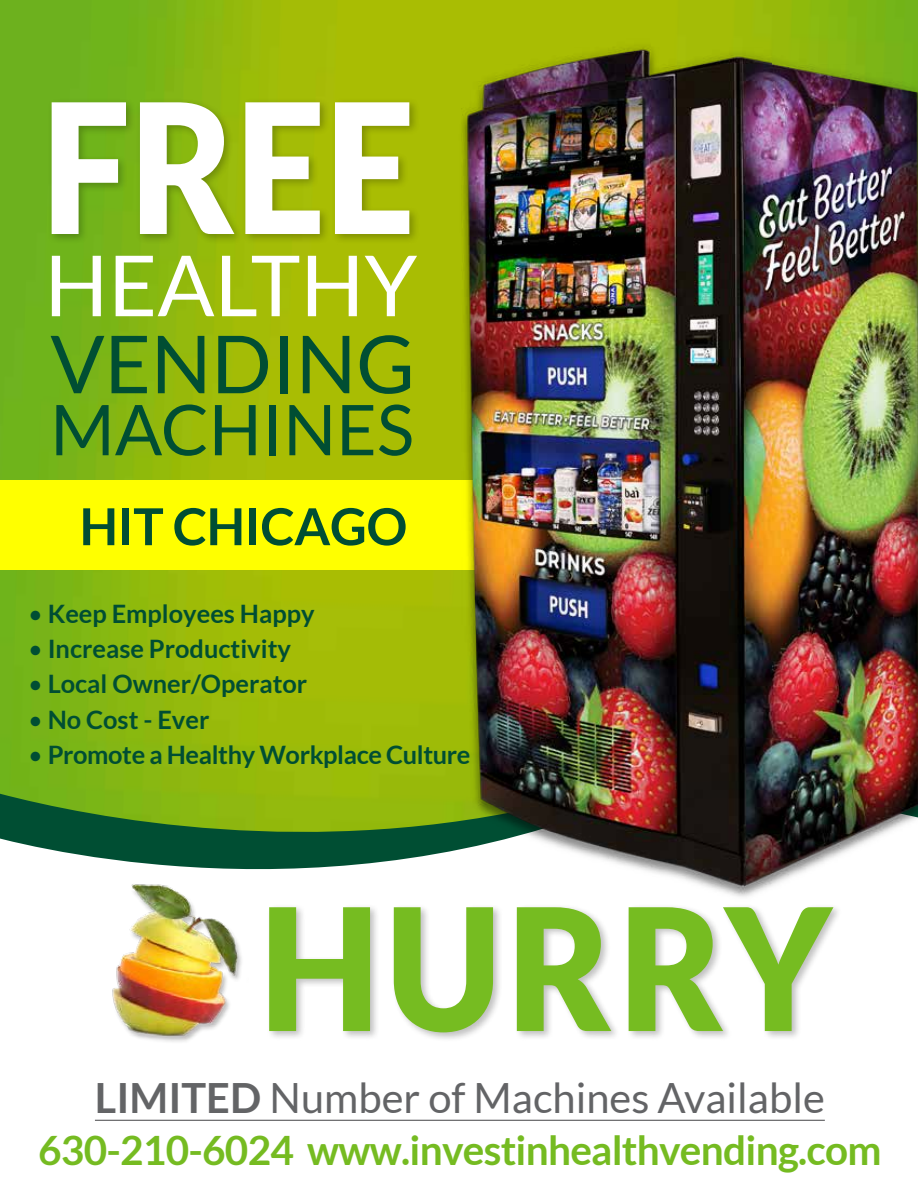
<style>
.page{position:relative;width:918px;height:1188px;background:#fff}
.page>*{position:absolute;margin:0;border:0;box-sizing:border-box;transform-origin:0 0}
.t1{font:900 180.75px "Lato";color:#fff;scale:.88 1}
.t2{font:900 169.95px "Lato";letter-spacing:.04em;color:#76bc21;scale:.93 1}
.t3{font:84.3px "Lato";color:#fff}
.t4{font:80.1px "Lato";color:#004e33}
.t5{font:70.05px "Lato";color:#004e33}
.t6{font:700 51px "Lato";letter-spacing:-.005em;color:#004e33}
.t7{font:41.7px "Lato";color:#636466}
.t8{font:700 40.5px "Lato";letter-spacing:-.02em;color:#75bb21}
.t9{font:700 25.35px "Lato";color:#004e33}
.s1{font-style:inherit}
.s2{font-weight:400}
.s3{font-weight:700}
</style>
<div class="page">
<img style="left:0;top:0;width:918px;height:862px">
<div style="left:47px;top:98px;width:374px;height:148px;background:#000;opacity:.25"></div>
<div style="left:0;top:480px;width:824px;height:90px;background:#ff0"></div>
<div style="left:266px;top:904px;width:577px;height:139px;background:#000;opacity:.25"></div>
<img style="left:437px;top:14px;width:481px;height:897px">
<img style="left:97px;top:850px;width:152px;height:192px">
<hr style="left:95px;top:1120px;width:730px;height:1px;background:#636466">
<h1 class="t1" style="left:42px;top:62px;width:425px">FREE</h1>
<h3 class="t3" style="left:45px;top:239px;width:374px">HEALTHY</h3>
<h3 class="t4" style="left:50px;top:320px;width:366px">VENDING</h3>
<h3 class="t5" style="left:50px;top:391px;width:365px">MACHINES</h3>
<h3 class="t6" style="left:80px;top:497px;width:329px"><span class="s1">HIT</span> CHICAGO</h3>
<p class="t9" style="left:28px;top:599px;width:288px"><span class="s2">•</span> Keep Employees Happy</p>
<p class="t9" style="left:28px;top:634px;width:265px"><span class="s2">•</span> Increase Productivity</p>
<p class="t9" style="left:28px;top:670px;width:281px"><span class="s2">•</span> Local Owner/Operator</p>
<p class="t9" style="left:28px;top:705px;width:183px"><span class="s2">•</span> No Cost - Ever</p>
<p class="t9" style="left:28px;top:740px;width:444px"><span class="s2">•</span> Promote a Healthy Workplace Culture</p>
<h2 class="t2" style="left:260px;top:869px;width:617px">HURRY</h2>
<h3 class="t7" style="left:95px;top:1075px;width:731px"><span class="s3">LIMITED</span> Number of Machines Available</h3>
<h3 class="t8" style="left:38px;top:1127px;width:845px">630-210-6024 www.investinhealthvending.com</h3>
</div>
